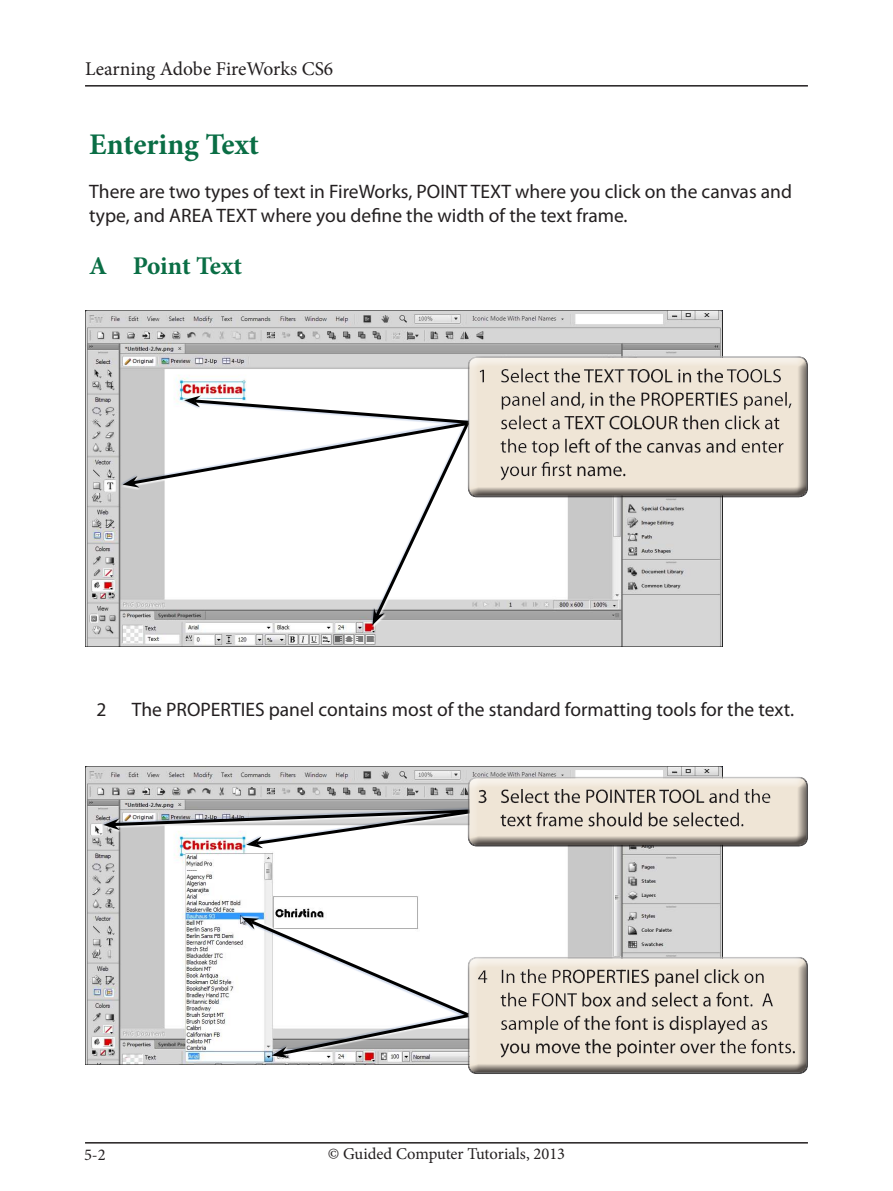
<style>
.page{position:relative;width:893px;height:1191px;background:#fff}
.page>*{position:absolute;margin:0;border:0;box-sizing:border-box;transform-origin:0 0}
.Sub-Head{font:700 30px "Minion Pro";letter-spacing:-.005em;color:#0a6e45}
.Sub-Head_point{font:700 25.5px "Minion Pro";letter-spacing:-.01em;color:#0a6e45}
.Paragraph{font:19.5px/23.4px "Myriad Pro";color:#231f20}
.Body{font:19.5px "Myriad Pro";color:#231f20}
.Body-2{font:19.5px "Minion Pro";color:#231f20}
.Body-3{font:16.5px "Minion Pro";color:#231f20}
</style>
<div class="page">
<hr style="left:85px;top:1142px;width:723px;height:1px;background:#231f20">
<hr style="left:85px;top:85px;width:723px;height:2px;background:#231f20">
<img style="left:85px;top:310px;width:638px;height:336px">
<img style="left:85px;top:766px;width:638px;height:298px">
<div style="left:182px;top:393px;width:289px;height:31px;background:#fff"></div>
<div style="left:244px;top:810px;width:228px;height:40px;background:#fff"></div>
<svg style="left:123px;top:395px;width:349px;height:230px"></svg>
<svg style="left:103px;top:776px;width:620px;height:72px"></svg>
<div style="left:468px;top:775px;width:340px;height:65px;background:#fff;opacity:.75"></div>
<div style="left:468px;top:777px;width:340px;height:70px;background:#231f20;opacity:.75"></div>
<svg style="left:242px;top:917px;width:481px;height:148px"></svg>
<div style="left:468px;top:956px;width:351px;height:118px;background:#231f20;opacity:.75"></div>
<div style="left:468px;top:356px;width:346px;height:142px;background:#231f20;opacity:.75"></div>
<p class="Body-2" style="left:85px;top:56px;width:250px">Learning Adobe FireWorks CS6</p>
<p class="Sub-Head" style="left:89px;top:123px;width:171px">Entering Text</p>
<p class="Paragraph" style="left:89px;top:180px;width:704px">There are two types of text in FireWorks, POINT TEXT where you click on the canvas and type, and AREA TEXT where you define the width of the text frame.</p>
<p class="Sub-Head_point" style="left:89px;top:247px;width:154px">A Point Text</p>
<p class="Body" style="left:96px;top:697px;width:12px">2</p>
<p class="Body" style="left:132px;top:697px;width:664px">The PROPERTIES panel contains most of the standard formatting tools for the text.</p>
<p class="Body-3" style="left:84px;top:1143px;width:23px">5-2</p>
<p class="Body-3" style="left:328px;top:1143px;width:239px">© Guided Computer Tutorials, 2013</p>
</div>
